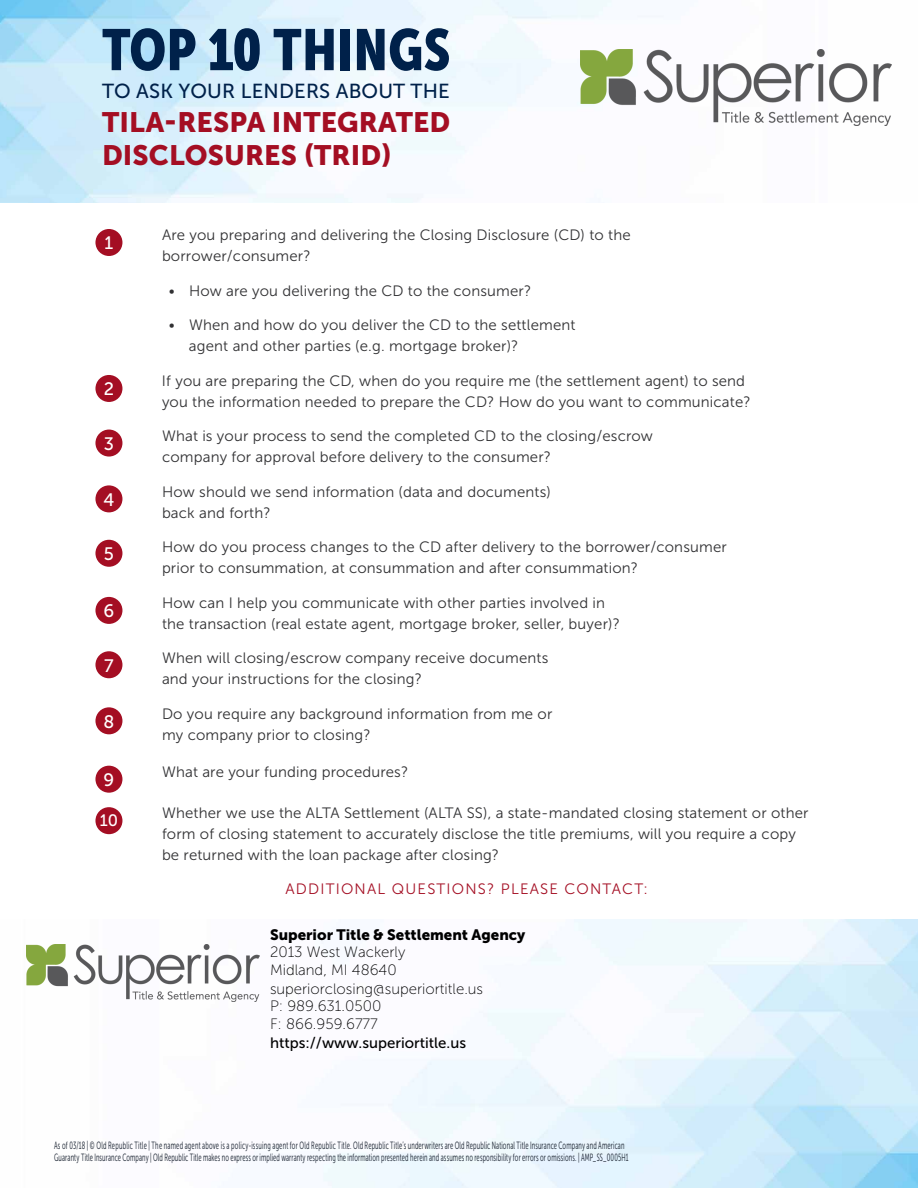
<style>
.page{position:relative;width:918px;height:1188px;background:#fff}
.page>*{position:absolute;margin:0;border:0;box-sizing:border-box;transform-origin:0 0}
.t1{font:57.75px "Museo Sans Cond 900";letter-spacing:.01em;color:#00214a}
.t2{font:27.9px/33.5px "Museo Sans 900";letter-spacing:.005em;color:#a40e23}
.t3{font:20.25px "Museo Sans 500";letter-spacing:.01em;color:#00214a}
.t4{font:18px "Museo Sans 500";color:#fff}
.t5{font:16.5px "Museo Sans 500";color:#fff}
.t6{font:15px/21px "Museo Sans 300";letter-spacing:.01em;color:#313133}
.t7{font:15px/18px "Museo Sans 100";color:#000}
.t8{font:15px "Museo Sans 300";letter-spacing:.08em;color:#a40e23}
.t9{font:15px "Museo Sans 900";color:#000}
.t10{font:15px "Museo Sans 500";color:#000}
.t11{font:10.5px/12px "Museo Sans Cond 300";letter-spacing:.02em;color:#1a2331;scale:.7 1}
</style>
<div class="page">
<div style="left:95px;top:229px;width:27px;height:27px;background:#a40e23;border-radius:50%"></div>
<div style="left:95px;top:375px;width:27px;height:27px;background:#a40e23;border-radius:50%"></div>
<div style="left:95px;top:430px;width:27px;height:27px;background:#a40e23;border-radius:50%"></div>
<div style="left:95px;top:485px;width:27px;height:27px;background:#a40e23;border-radius:50%"></div>
<div style="left:95px;top:540px;width:27px;height:27px;background:#a40e23;border-radius:50%"></div>
<div style="left:95px;top:597px;width:27px;height:27px;background:#a40e23;border-radius:50%"></div>
<div style="left:95px;top:651px;width:27px;height:27px;background:#a40e23;border-radius:50%"></div>
<div style="left:95px;top:707px;width:27px;height:27px;background:#a40e23;border-radius:50%"></div>
<div style="left:95px;top:766px;width:27px;height:27px;background:#a40e23;border-radius:50%"></div>
<div style="left:95px;top:807px;width:27px;height:27px;background:#a40e23;border-radius:50%"></div>
<img style="left:0;top:0;width:892px;height:202px">
<img style="left:26px;top:919px;width:892px;height:269px">
<img style="left:580px;top:50px;width:311px;height:76px">
<img style="left:27px;top:945px;width:233px;height:57px">
<h1 class="t1" style="left:102px;top:17px;width:350px">TOP 10 THINGS</h1>
<h3 class="t3" style="left:102px;top:80px;width:349px">TO ASK YOUR LENDERS ABOUT THE</h3>
<h2 class="t2" style="left:102px;top:105px;width:350px">TILA-RESPA INTEGRATED<br>DISCLOSURES (TRID)</h2>
<p class="t4" style="left:105px;top:233px;width:10px">1</p>
<p class="t4" style="left:104px;top:379px;width:12px">2</p>
<p class="t4" style="left:104px;top:434px;width:12px">3</p>
<p class="t4" style="left:104px;top:490px;width:12px">4</p>
<p class="t4" style="left:104px;top:544px;width:12px">5</p>
<p class="t4" style="left:104px;top:601px;width:12px">6</p>
<p class="t4" style="left:104px;top:655px;width:11px">7</p>
<p class="t4" style="left:103px;top:712px;width:12px">8</p>
<p class="t4" style="left:104px;top:770px;width:12px">9</p>
<p class="t5" style="left:100px;top:812px;width:20px">10</p>
<p class="t6" style="left:162px;top:225px;width:470px">Are you preparing and delivering the Closing Disclosure (CD) to the borrower/consumer?</p>
<p class="t6" style="left:169px;top:280px;width:364px">• How are you delivering the CD to the consumer?</p>
<p class="t6" style="left:189px;top:315px;width:388px;text-indent:-20px">• When and how do you deliver the CD to the settlement agent and other parties (e.g. mortgage broker)?</p>
<p class="t6" style="left:162px;top:370px;width:590px">If you are preparing the CD, when do you require me (the settlement agent) to send you the information needed to prepare the CD? How do you want to communicate?</p>
<p class="t6" style="left:162px;top:426px;width:492px">What is your process to send the completed CD to the closing/escrow company for approval before delivery to the consumer?</p>
<p class="t6" style="left:162px;top:481px;width:390px">How should we send information (data and documents) back and forth?</p>
<p class="t6" style="left:162px;top:537px;width:566px">How do you process changes to the CD after delivery to the borrower/consumer prior to consummation, at consummation and after consummation?</p>
<p class="t6" style="left:162px;top:592px;width:459px">How can I help you communicate with other parties involved in the transaction (real estate agent, mortgage broker, seller, buyer)?</p>
<p class="t6" style="left:162px;top:648px;width:388px">When will closing/escrow company receive documents and your instructions for the closing?</p>
<p class="t6" style="left:162px;top:703px;width:392px">Do you require any background information from me or my company prior to closing?</p>
<p class="t6" style="left:162px;top:762px;width:248px">What are your funding procedures?</p>
<p class="t6" style="left:162px;top:802px;width:648px">Whether we use the ALTA Settlement (ALTA SS), a state-mandated closing statement or other form of closing statement to accurately disclose the title premiums, will you require a copy be returned with the loan package after closing?</p>
<p class="t8" style="left:285px;top:881px;width:364px">ADDITIONAL QUESTIONS? PLEASE CONTACT:</p>
<p class="t9" style="left:270px;top:925px;width:257px">Superior Title &amp; Settlement Agency</p>
<p class="t7" style="left:270px;top:943px;width:215px">2013 West Wackerly<br>Midland, MI 48640 superiorclosing@superiortitle.us<br>P: 989.631.0500<br>F: 866.959.6777</p>
<p class="t10" style="left:270px;top:1033px;width:198px">https://www.superiortitle.us</p>
<p class="t11" style="left:54px;top:1139px;width:822px">As of 03/18 | © Old Republic Title | The named agent above is a policy-issuing agent for Old Republic Title. Old Republic Title’s underwriters are Old Republic National Title Insurance Company and American<br>Guaranty Title Insurance Company | Old Republic Title makes no express or implied warranty respecting the information presented herein and assumes no responsibility for errors or omissions. | AMP_SS_0005H1</p>
</div>
